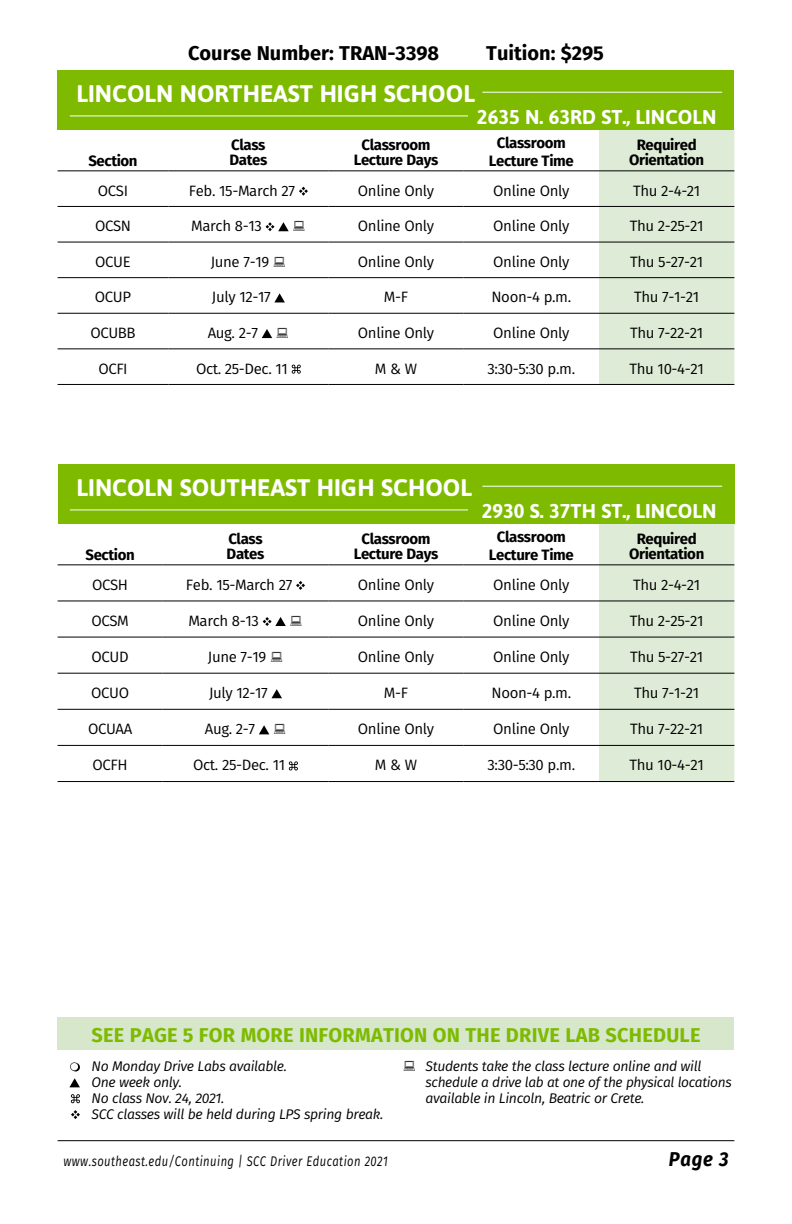
<style>
.page{position:relative;width:792px;height:1224px;background:#fff}
.page>*{position:absolute;margin:0;border:0;box-sizing:border-box;transform-origin:0 0}
.t1{font:700 24px "Asap";color:#fff}
.table_text{font:700 20px "Fira Sans";letter-spacing:.01em;color:#7ebb00}
.t2{font:700 20px "Asap";color:#fff}
.indented{font:700 20px "Fira Sans";color:#000}
.t3{font:italic 700 20px "Fira Sans";color:#000;scale:.92 1}
.table_text-2{font:15px "Fira Sans";letter-spacing:-.025em;color:#000}
.table_text-3{font:700 15px/15px "Fira Sans";letter-spacing:-.025em;color:#000;text-align:center}
.t4{font:italic 14px "Fira Sans";letter-spacing:-.025em;color:#000}
.t5{font:italic 14px "Fira Sans";letter-spacing:.04em;color:#000;scale:.8 1}
</style>
<div class="page">
<hr style="left:58px;top:1140px;width:676px;height:1px;background:#000">
<svg style="left:70px;top:1062px;width:10px;height:9px"></svg>
<svg style="left:69px;top:1078px;width:11px;height:9px"></svg>
<svg style="left:71px;top:1094px;width:9px;height:9px"></svg>
<svg style="left:71px;top:1110px;width:9px;height:9px"></svg>
<hr style="left:58px;top:384px;width:110px;height:1px;background:#000">
<hr style="left:168px;top:384px;width:160px;height:1px;background:#000">
<hr style="left:328px;top:384px;width:136px;height:1px;background:#000">
<hr style="left:464px;top:384px;width:135px;height:1px;background:#000">
<hr style="left:599px;top:384px;width:135px;height:1px;background:#000">
<div style="left:58px;top:70px;width:676px;height:59px;background:#7ebb00"></div>
<hr style="left:70px;top:115px;width:398px;height:1px;background:#fff">
<hr style="left:482px;top:92px;width:240px;height:1px;background:#fff">
<div style="left:58px;top:464px;width:676px;height:59px;background:#7ebb00"></div>
<hr style="left:70px;top:509px;width:398px;height:1px;background:#fff">
<hr style="left:482px;top:486px;width:240px;height:1px;background:#fff">
<div style="left:58px;top:1017px;width:676px;height:32px;background:#d6e7cc"></div>
<svg style="left:58px;top:129px;width:676px;height:255px"></svg>
<svg style="left:58px;top:523px;width:676px;height:259px"></svg>
<p class="indented" style="left:188px;top:37px;width:253px">Course Number: TRAN-3398</p>
<p class="indented" style="left:486px;top:37px;width:119px">Tuition: $295</p>
<p class="t1" style="left:77px;top:77px;width:400px">LINCOLN NORTHEAST HIGH SCHOOL</p>
<p class="table_text-3" style="left:88px;top:152px;width:51px">Section</p>
<p class="t2" style="left:477px;top:103px;width:241px">2635 N. 63RD ST., LINCOLN</p>
<p class="table_text-3" style="left:229px;top:136px;width:39px;text-align:left">Class<br>Dates</p>
<p class="table_text-3" style="left:354px;top:136px;width:86px">Classroom<br>Lecture Days</p>
<p class="table_text-3" style="left:489px;top:133px;width:86px;line-height:18px">Classroom<br>Lecture Time</p>
<p class="table_text-3" style="left:629px;top:136px;width:77px">Required<br>Orientation</p>
<p class="table_text-2" style="left:98px;top:179px;width:32px">OCSI</p>
<p class="table_text-2" style="left:189px;top:179px;width:108px">Feb. 15-March 27</p>
<p class="table_text-2" style="left:358px;top:179px;width:78px">Online Only</p>
<p class="table_text-2" style="left:493px;top:179px;width:78px">Online Only</p>
<p class="table_text-2" style="left:633px;top:179px;width:69px">Thu 2-4-21</p>
<p class="table_text-2" style="left:95px;top:215px;width:37px">OCSN</p>
<p class="table_text-2" style="left:191px;top:215px;width:72px">March 8-13</p>
<p class="table_text-2" style="left:358px;top:215px;width:78px">Online Only</p>
<p class="table_text-2" style="left:493px;top:215px;width:78px">Online Only</p>
<p class="table_text-2" style="left:630px;top:215px;width:75px">Thu 2-25-21</p>
<p class="table_text-2" style="left:95px;top:250px;width:37px">OCUE</p>
<p class="table_text-2" style="left:211px;top:250px;width:60px">June 7-19</p>
<p class="table_text-2" style="left:358px;top:250px;width:78px">Online Only</p>
<p class="table_text-2" style="left:493px;top:250px;width:78px">Online Only</p>
<p class="table_text-2" style="left:630px;top:250px;width:75px">Thu 5-27-21</p>
<p class="table_text-2" style="left:95px;top:286px;width:38px">OCUP</p>
<p class="table_text-2" style="left:212px;top:286px;width:60px">July 12-17</p>
<p class="table_text-2" style="left:384px;top:286px;width:26px">M-F</p>
<p class="table_text-2" style="left:491px;top:286px;width:81px">Noon-4 p.m.</p>
<p class="table_text-2" style="left:634px;top:286px;width:67px">Thu 7-1-21</p>
<p class="table_text-2" style="left:90px;top:322px;width:47px">OCUBB</p>
<p class="table_text-2" style="left:208px;top:322px;width:52px">Aug. 2-7</p>
<p class="table_text-2" style="left:358px;top:322px;width:78px">Online Only</p>
<p class="table_text-2" style="left:493px;top:322px;width:78px">Online Only</p>
<p class="table_text-2" style="left:630px;top:322px;width:75px">Thu 7-22-21</p>
<p class="table_text-2" style="left:98px;top:357px;width:31px">OCFI</p>
<p class="table_text-2" style="left:196px;top:357px;width:94px">Oct. 25-Dec. 11</p>
<p class="table_text-2" style="left:375px;top:357px;width:44px">M &amp; W</p>
<p class="table_text-2" style="left:488px;top:357px;width:89px">3:30-5:30 p.m.</p>
<p class="table_text-2" style="left:630px;top:357px;width:76px">Thu 10-4-21</p>
<p class="t1" style="left:77px;top:471px;width:397px">LINCOLN SOUTHEAST HIGH SCHOOL</p>
<p class="t2" style="left:482px;top:497px;width:236px">2930 S. 37TH ST., LINCOLN</p>
<p class="table_text-3" style="left:86px;top:546px;width:51px">Section</p>
<p class="table_text-3" style="left:227px;top:530px;width:39px;text-align:left">Class<br>Dates</p>
<p class="table_text-3" style="left:354px;top:530px;width:86px">Classroom<br>Lecture Days</p>
<p class="table_text-3" style="left:489px;top:527px;width:86px;line-height:18px">Classroom<br>Lecture Time</p>
<p class="table_text-3" style="left:629px;top:530px;width:77px">Required<br>Orientation</p>
<p class="table_text-2" style="left:92px;top:574px;width:37px">OCSH</p>
<p class="table_text-2" style="left:186px;top:574px;width:108px">Feb. 15-March 27</p>
<p class="table_text-2" style="left:358px;top:574px;width:78px">Online Only</p>
<p class="table_text-2" style="left:493px;top:574px;width:78px">Online Only</p>
<p class="table_text-2" style="left:633px;top:574px;width:69px">Thu 2-4-21</p>
<p class="table_text-2" style="left:91px;top:610px;width:39px">OCSM</p>
<p class="table_text-2" style="left:188px;top:610px;width:72px">March 8-13</p>
<p class="table_text-2" style="left:358px;top:610px;width:78px">Online Only</p>
<p class="table_text-2" style="left:493px;top:610px;width:78px">Online Only</p>
<p class="table_text-2" style="left:630px;top:610px;width:75px">Thu 2-25-21</p>
<p class="table_text-2" style="left:92px;top:646px;width:39px">OCUD</p>
<p class="table_text-2" style="left:208px;top:646px;width:60px">June 7-19</p>
<p class="table_text-2" style="left:358px;top:646px;width:78px">Online Only</p>
<p class="table_text-2" style="left:493px;top:646px;width:78px">Online Only</p>
<p class="table_text-2" style="left:630px;top:646px;width:75px">Thu 5-27-21</p>
<p class="table_text-2" style="left:91px;top:682px;width:39px">OCUO</p>
<p class="table_text-2" style="left:209px;top:682px;width:60px">July 12-17</p>
<p class="table_text-2" style="left:384px;top:682px;width:26px">M-F</p>
<p class="table_text-2" style="left:491px;top:682px;width:81px">Noon-4 p.m.</p>
<p class="table_text-2" style="left:634px;top:682px;width:67px">Thu 7-1-21</p>
<p class="table_text-2" style="left:88px;top:718px;width:46px">OCUAA</p>
<p class="table_text-2" style="left:205px;top:718px;width:52px">Aug. 2-7</p>
<p class="table_text-2" style="left:358px;top:718px;width:78px">Online Only</p>
<p class="table_text-2" style="left:493px;top:718px;width:78px">Online Only</p>
<p class="table_text-2" style="left:630px;top:718px;width:75px">Thu 7-22-21</p>
<p class="table_text-2" style="left:93px;top:754px;width:37px">OCFH</p>
<p class="table_text-2" style="left:193px;top:754px;width:94px">Oct. 25-Dec. 11</p>
<p class="table_text-2" style="left:375px;top:754px;width:44px">M &amp; W</p>
<p class="table_text-2" style="left:488px;top:754px;width:89px">3:30-5:30 p.m.</p>
<p class="table_text-2" style="left:630px;top:754px;width:76px">Thu 10-4-21</p>
<p class="table_text" style="left:92px;top:1019px;width:611px">SEE PAGE 5 FOR MORE INFORMATION ON THE DRIVE LAB SCHEDULE</p>
<p class="t4" style="left:92px;top:1056px;width:197px">No Monday Drive Labs available.</p>
<p class="t4" style="left:426px;top:1056px;width:277px">Students take the class lecture online and will</p>
<p class="t4" style="left:92px;top:1072px;width:92px">One week only.</p>
<p class="t4" style="left:426px;top:1072px;width:308px">schedule a drive lab at one of the physical locations</p>
<p class="t4" style="left:92px;top:1088px;width:134px">No class Nov. 24, 2021.</p>
<p class="t4" style="left:426px;top:1088px;width:220px">available in Lincoln, Beatric or Crete.</p>
<p class="t4" style="left:92px;top:1104px;width:293px">SCC classes will be held during LPS spring break.</p>
<p class="t5" style="left:64px;top:1151px;width:407px">www.southeast.edu/Continuing | SCC Driver Education 2021</p>
<p class="t3" style="left:669px;top:1142px;width:66px">Page 3</p>
</div>
